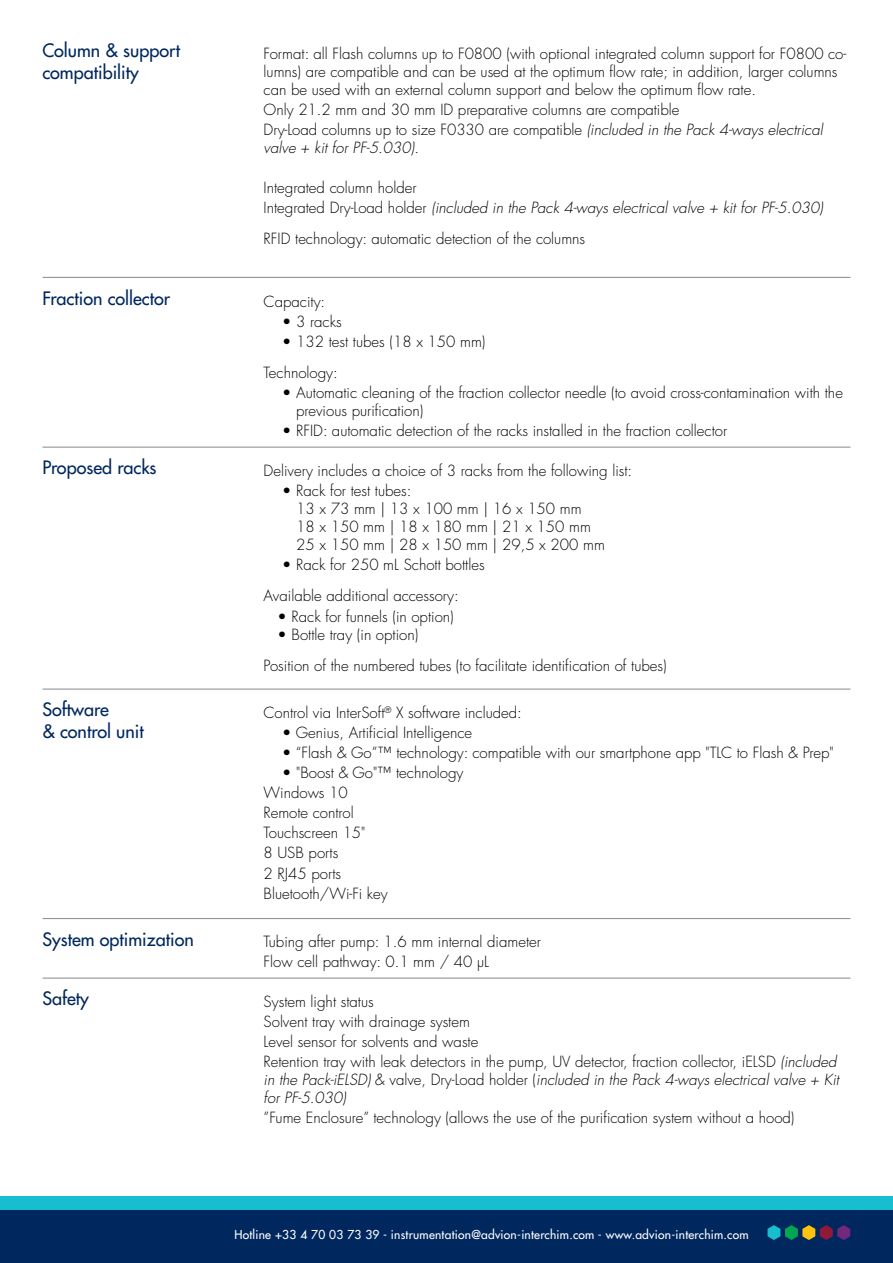
<style>
.page{position:relative;width:893px;height:1263px;background:#fff}
.page>*{position:absolute;margin:0;border:0;box-sizing:border-box;transform-origin:0 0}
.t1{font:500 18px/21.6px "Futura LT Pro";color:#00285e}
.t2{font:300 15px/18px "Futura LT Pro";color:#000}
.t3{font:italic 300 15px/18px "Futura LT Pro";color:#000}
.t4{font:500 12px "Futura LT Pro";letter-spacing:.02em;color:#fff}
.s1{font-style:normal}
.s2{font-style:italic}
</style>
<div class="page">
<div style="left:0;top:1210px;width:893px;height:53px;background:#00285e"></div>
<div style="left:0;top:1196px;width:893px;height:14px;background:#16becf"></div>
<svg style="left:767px;top:1225px;width:83px;height:15px"></svg>
<hr style="left:43px;top:688px;width:807px;height:2px;background:#939598">
<hr style="left:43px;top:918px;width:807px;height:1px;background:#939598">
<hr style="left:43px;top:447px;width:807px;height:1px;background:#939598">
<hr style="left:43px;top:277px;width:807px;height:1px;background:#939598">
<hr style="left:43px;top:977px;width:807px;height:2px;background:#939598">
<p class="t1" style="left:43px;top:39px;width:139px">Column &amp; support</p>
<p class="t1" style="left:43px;top:61px;width:98px">compatibility</p>
<p class="t2" style="left:264px;top:44px;width:584px">Format: all Flash columns up to F0800 (with optional integrated column support for F0800 co&shy;lumns) are compatible and can be used at the optimum flow rate; in addition, larger columns can be used with an external column support and below the optimum flow rate.</p>
<p class="t2" style="left:264px;top:100px;width:417px">Only 21.2 mm and 30 mm ID preparative columns are compatible</p>
<p class="t3" style="left:264px;top:121px;width:561px"><span class="s1">Dry-Load columns up to size F0330 are compatible</span> (included in the Pack 4-ways electrical valve + kit for PF-5.030)<span class="s1">.</span></p>
<p class="t2" style="left:264px;top:179px;width:154px">Integrated column holder</p>
<p class="t3" style="left:264px;top:199px;width:561px"><span class="s1">Integrated Dry-Load holder</span> (included in the Pack 4-ways electrical valve + kit for PF-5.030)</p>
<p class="t2" style="left:264px;top:230px;width:323px">RFID technology: automatic detection of the columns</p>
<p class="t1" style="left:43px;top:287px;width:129px">Fraction collector</p>
<p class="t2" style="left:264px;top:292px;width:63px">Capacity:</p>
<p class="t2" style="left:282px;top:313px;width:61px">• 3 racks</p>
<p class="t2" style="left:282px;top:333px;width:205px">• 132 test tubes (18 x 150 mm)</p>
<p class="t2" style="left:264px;top:363px;width:76px">Technology:</p>
<p class="t2" style="left:296px;top:384px;width:548px;text-indent:-14px">• Automatic cleaning of the fraction collector needle (to avoid cross-contamination with the previous purification)</p>
<p class="t2" style="left:282px;top:422px;width:446px">• RFID: automatic detection of the racks installed in the fraction collector</p>
<p class="t1" style="left:43px;top:456px;width:115px">Proposed racks</p>
<p class="t2" style="left:264px;top:461px;width:370px">Delivery includes a choice of 3 racks from the following list:</p>
<p class="t2" style="left:296px;top:481px;width:310px;text-indent:-14px">• Rack for test tubes:<br>13 x 73 mm | 13 x 100 mm | 16 x 150 mm<br>18 x 150 mm | 18 x 180 mm | 21 x 150 mm<br>25 x 150 mm | 28 x 150 mm | 29,5 x 200 mm</p>
<p class="t2" style="left:282px;top:555px;width:204px">• Rack for 250 mL Schott bottles</p>
<p class="t2" style="left:264px;top:586px;width:197px">Available additional accessory:</p>
<p class="t2" style="left:278px;top:608px;width:178px">• Rack for funnels (in option)</p>
<p class="t2" style="left:278px;top:626px;width:142px">• Bottle tray (in option)</p>
<p class="t2" style="left:264px;top:656px;width:405px">Position of the numbered tubes (to facilitate identification of tubes)</p>
<p class="t1" style="left:43px;top:698px;width:103px">Software<br>&amp; control unit</p>
<p class="t2" style="left:264px;top:703px;width:260px">Control via InterSoft<sup>®</sup> X software included:</p>
<p class="t2" style="left:282px;top:723px;width:191px">• Genius, Artificial Intelligence</p>
<p class="t2" style="left:282px;top:743px;width:553px">• “Flash &amp; Go”™ technology: compatible with our smartphone app "TLC to Flash &amp; Prep"</p>
<p class="t2" style="left:282px;top:763px;width:183px">• "Boost &amp; Go"™ technology</p>
<p class="t2" style="left:264px;top:784px;width:86px">Windows 10</p>
<p class="t2" style="left:264px;top:804px;width:92px">Remote control</p>
<p class="t2" style="left:264px;top:824px;width:103px">Touchscreen 15"</p>
<p class="t2" style="left:264px;top:844px;width:76px">8 USB ports</p>
<p class="t2" style="left:264px;top:864px;width:79px">2 RJ45 ports</p>
<p class="t2" style="left:264px;top:884px;width:126px">Bluetooth/Wi-Fi key</p>
<p class="t1" style="left:43px;top:927px;width:153px">System optimization</p>
<p class="t2" style="left:264px;top:932px;width:279px">Tubing after pump: 1.6 mm internal diameter</p>
<p class="t2" style="left:264px;top:953px;width:227px">Flow cell pathway: 0.1 mm / 40 µL</p>
<p class="t1" style="left:43px;top:987px;width:48px">Safety</p>
<p class="t2" style="left:264px;top:992px;width:112px">System light status</p>
<p class="t2" style="left:264px;top:1012px;width:208px">Solvent tray with drainage system</p>
<p class="t2" style="left:264px;top:1032px;width:216px">Level sensor for solvents and waste</p>
<p class="t2" style="left:264px;top:1052px;width:577px">Retention tray with leak detectors in the pump, UV detector, fraction collector, iELSD <span class="s2">(included in the Pack-iELSD)</span> &amp; valve, Dry-Load holder (<span class="s2">included in the Pack 4-ways electrical valve + Kit for PF-5.030)</span></p>
<p class="t2" style="left:264px;top:1109px;width:532px">”Fume Enclosure” technology (allows the use of the purification system without a hood)</p>
<p class="t4" style="left:234px;top:1225px;width:516px">Hotline +33 4 70 03 73 39 - instrumentation@advion-interchim.com - www.advion-interchim.com</p>
</div>
